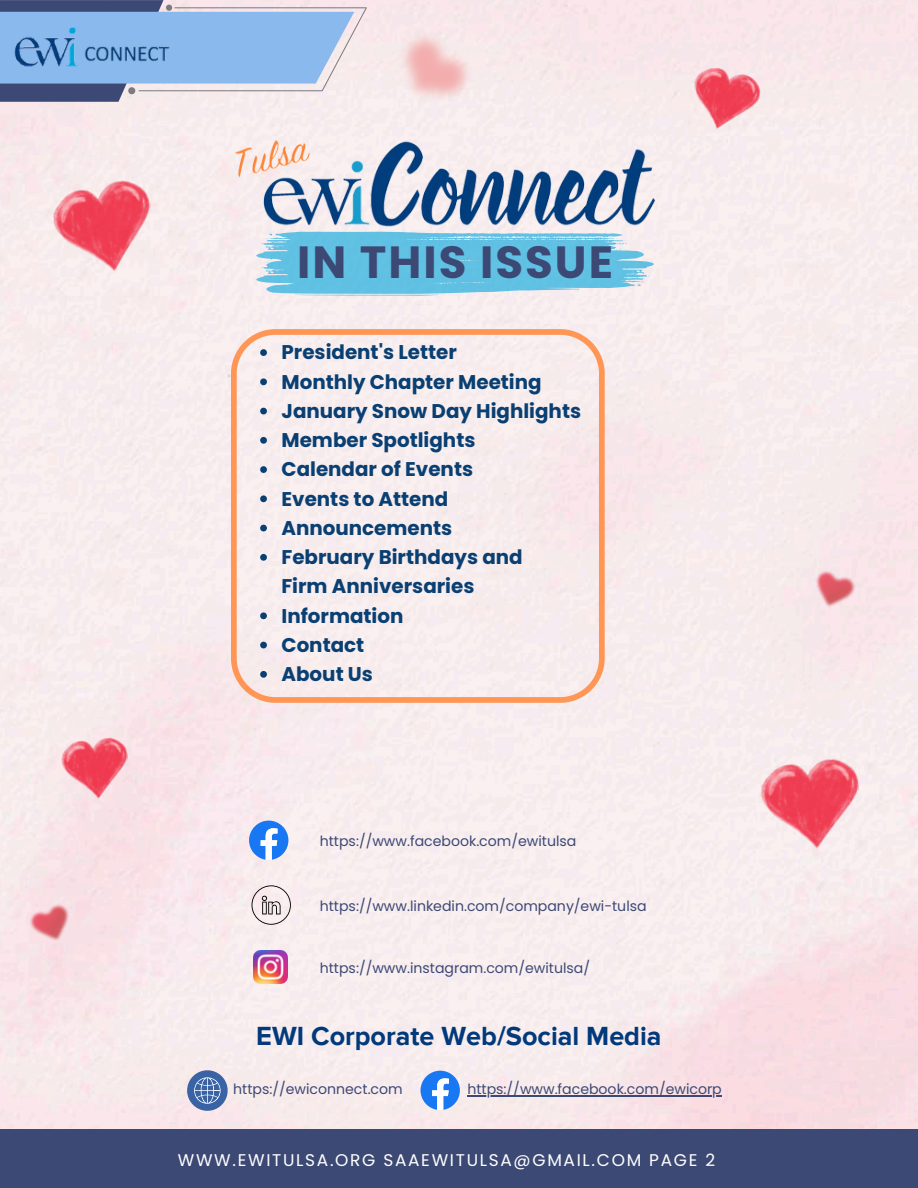
<style>
.page{position:relative;width:918px;height:1188px;background:#fff}
.page>*{position:absolute;margin:0;border:0;box-sizing:border-box;transform-origin:0 0}
.t1{font:700 45px "Poppins";letter-spacing:.045em;color:#3d4975}
.t2{font:700 27px "Proxima Nova";color:#01397b}
.t3{font:700 19.8px "Poppins";color:#093f72}
.t4{font:16.95px "Poppins";letter-spacing:.1em;color:#fff}
.t5{font:14.1px "Poppins";color:#3d4975}
</style>
<div class="page">
<img style="left:0;top:0;width:918px;height:1129px">
<img style="left:755px;top:751px;width:107px;height:103px">
<img style="left:52px;top:179px;width:99px;height:94px">
<img style="left:57px;top:732px;width:73px;height:71px">
<img style="left:679px;top:55px;width:87px;height:86px">
<img style="left:374px;top:17px;width:114px;height:112px">
<img style="left:26px;top:900px;width:53px;height:49px">
<img style="left:807px;top:567px;width:53px;height:49px">
<svg style="left:0;top:0;width:367px;height:102px;background:#a1b6d7"></svg>
<img style="left:229px;top:131px;width:442px;height:110px">
<svg style="left:252px;top:885px;width:39px;height:40px"></svg>
<svg style="left:249px;top:821px;width:39px;height:39px"></svg>
<img style="left:254px;top:950px;width:34px;height:34px">
<div style="left:0;top:1129px;width:918px;height:59px;background:#3d4975"></div>
<svg style="left:256px;top:232px;width:398px;height:65px;background:#7cc9e5"></svg>
<svg style="left:187px;top:1070px;width:41px;height:41px;background:#7991bd"></svg>
<svg style="left:421px;top:1071px;width:39px;height:39px"></svg>
<hr style="left:467px;top:1095px;width:255px;height:1px;background:#3d4975">
<div style="left:231px;top:329px;width:373px;height:374px;background:#f7ebee"></div>
<svg style="left:260px;top:349px;width:7px;height:7px"></svg>
<svg style="left:260px;top:378px;width:7px;height:7px"></svg>
<svg style="left:260px;top:408px;width:7px;height:6px"></svg>
<svg style="left:260px;top:437px;width:7px;height:7px"></svg>
<svg style="left:260px;top:466px;width:7px;height:7px"></svg>
<svg style="left:260px;top:495px;width:7px;height:7px"></svg>
<svg style="left:260px;top:525px;width:7px;height:6px"></svg>
<svg style="left:260px;top:554px;width:7px;height:7px"></svg>
<svg style="left:260px;top:612px;width:7px;height:7px"></svg>
<svg style="left:260px;top:642px;width:7px;height:6px"></svg>
<svg style="left:260px;top:671px;width:7px;height:7px"></svg>
<img style="left:0;top:24px;width:207px;height:55px">
<p class="t1" style="left:297px;top:231px;width:318px">IN THIS ISSUE</p>
<p class="t3" style="left:282px;top:339px;width:177px">President's Letter</p>
<p class="t3" style="left:282px;top:368px;width:262px">Monthly Chapter Meeting</p>
<p class="t3" style="left:282px;top:397px;width:301px">January Snow Day Highlights</p>
<h1 class="t3" style="left:282px;top:426px;width:195px">Member Spotlights</h1>
<p class="t3" style="left:282px;top:456px;width:193px">Calendar of Events</p>
<p class="t3" style="left:282px;top:485px;width:168px">Events to Attend</p>
<p class="t3" style="left:282px;top:514px;width:172px">Announcements</p>
<p class="t3" style="left:282px;top:543px;width:243px">February Birthdays and</p>
<p class="t3" style="left:281px;top:573px;width:195px">Firm Anniversaries</p>
<p class="t3" style="left:282px;top:602px;width:123px">Information</p>
<p class="t3" style="left:282px;top:631px;width:84px">Contact</p>
<p class="t3" style="left:282px;top:660px;width:93px">About Us</p>
<h3 class="t5" style="left:320px;top:831px;width:258px">https://www.facebook.com/ewitulsa</h3>
<p class="t5" style="left:320px;top:896px;width:328px">https://www.linkedin.com/company/ewi-tulsa</p>
<p class="t5" style="left:320px;top:958px;width:272px">https://www.instagram.com/ewitulsa/</p>
<p class="t2" style="left:256px;top:1020px;width:407px">EWI Corporate Web/Social Media</p>
<p class="t5" style="left:233px;top:1079px;width:171px">https://ewiconnect.com</p>
<p class="t5" style="left:467px;top:1079px;width:256px">https://www.facebook.com/ewicorp</p>
<p class="t4" style="left:178px;top:1148px;width:539px">WWW.EWITULSA.ORG SAAEWITULSA@GMAIL.COM PAGE 2</p>
</div>
